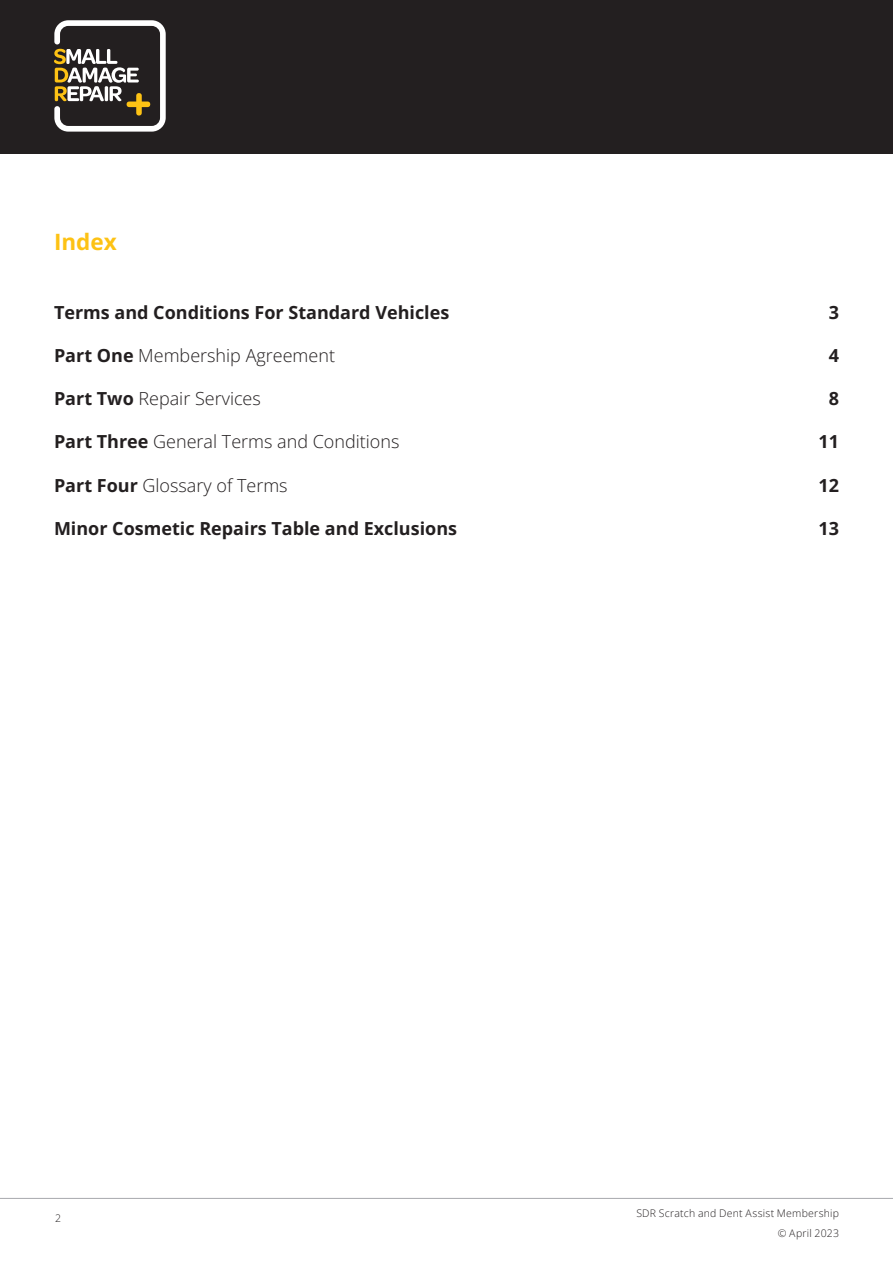
<style>
.page{position:relative;width:893px;height:1263px;background:#fff}
.page>*{position:absolute;margin:0;border:0;box-sizing:border-box;transform-origin:0 0}
.Page_Heading{font:700 22.5px "Open Sans";color:#fdc214}
.t1{font:300 18px "Open Sans";color:#231f20}
.Page_Heading-2{font:700 18px "Open Sans";color:#231f20}
.t2{font:300 10.5px/19.5px "Open Sans";letter-spacing:.025em;color:#231f20;text-align:right}
.s1{font-weight:700}
</style>
<div class="page">
<div style="left:0;top:0;width:893px;height:153px;background:#231f20"></div>
<hr style="left:0;top:1198px;width:893px;height:1px;background:#a8a9ad">
<svg style="left:54px;top:20px;width:112px;height:112px"></svg>
<p class="Page_Heading" style="left:54px;top:227px;width:64px">Index</p>
<p class="Page_Heading-2" style="left:54px;top:300px;width:397px">Terms and Conditions For Standard Vehicles</p>
<p class="Page_Heading-2" style="left:829px;top:300px;width:12px">3</p>
<p class="t1" style="left:54px;top:343px;width:283px"><span class="s1">Part One</span> Membership Agreement</p>
<p class="Page_Heading-2" style="left:829px;top:343px;width:12px">4</p>
<p class="t1" style="left:54px;top:386px;width:208px"><span class="s1">Part Two</span> Repair Services</p>
<p class="Page_Heading-2" style="left:829px;top:386px;width:12px">8</p>
<p class="t1" style="left:54px;top:429px;width:347px"><span class="s1">Part Three</span> General Terms and Conditions</p>
<p class="Page_Heading-2" style="left:818px;top:429px;width:22px">11</p>
<p class="t1" style="left:54px;top:473px;width:235px"><span class="s1">Part Four</span> Glossary of Terms</p>
<p class="Page_Heading-2" style="left:818px;top:473px;width:22px">12</p>
<p class="Page_Heading-2" style="left:54px;top:516px;width:405px">Minor Cosmetic Repairs Table and Exclusions</p>
<p class="Page_Heading-2" style="left:818px;top:516px;width:22px">13</p>
<p class="t2" style="left:55px;top:1208px;width:7px">2</p>
<p class="t2" style="left:636px;top:1203px;width:204px">SDR Scratch and Dent Assist Membership © April 2023</p>
</div>
